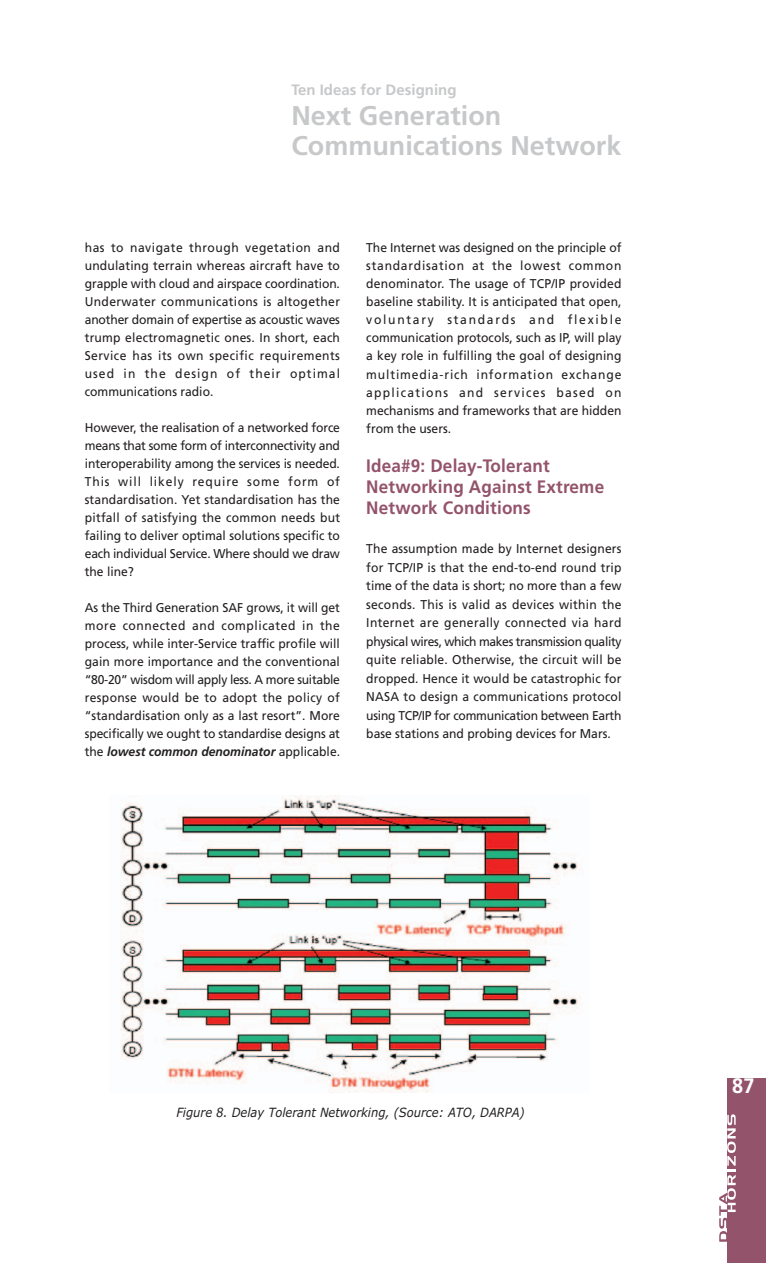
<style>
.page{position:relative;width:766px;height:1263px;background:#fff}
.page>*{position:absolute;margin:0;border:0;box-sizing:border-box;transform-origin:0 0}
.t1{font:700 27px/30px "Frutiger";color:#c7c8ca}
.t2{font:700 21px "Frutiger";color:#fff;scale:.95 1}
.t3{font:700 18px/21px "Frutiger";letter-spacing:.01em;color:#93536b;scale:.95 1}
.t4{font:700 15px "Frutiger";color:#c7c8ca}
.t5{font:12.75px/18px "Frutiger";color:#231f20;text-align:justify;scale:.95 1}
.t6{font:italic 12.75px "Verdana";color:#231f20;scale:.9 1}
.t7{font:italic 700 12.75px "Frutiger LT";color:#231f20;scale:.95 1}
.s1{font-family:"Frutiger";font-weight:400;font-style:normal}
</style>
<div class="page">
<div style="left:727px;top:1078px;width:38px;height:185px;background:#93536b"></div>
<svg style="left:719px;top:1114px;width:16px;height:128px"></svg>
<img style="left:120px;top:795px;width:461px;height:297px">
<p class="t4" style="left:291px;top:84px;width:167px">Ten Ideas for Designing</p>
<h1 class="t1" style="left:291px;top:103px;width:331px">Next Generation<br>Communications Network</h1>
<p class="t5" style="left:85px;top:239px;width:270px">has to navigate through vegetation and undulating terrain whereas aircraft have to grapple with cloud and airspace coordination.<br>Underwater communications is altogether another domain of expertise as acoustic waves trump electromagnetic ones. In short, each Service has its own specific requirements used in the design of their optimal communications radio.</p>
<p class="t5" style="left:85px;top:419px;width:270px">However, the realisation of a networked force means that some form of interconnectivity and interoperability among the services is needed.<br>This will likely require some form of standardisation. Yet standardisation has the pitfall of satisfying the common needs but failing to deliver optimal solutions specific to each individual Service. Where should we draw the line?</p>
<p class="t5" style="left:85px;top:599px;width:270px">As the Third Generation SAF grows, it will get more connected and complicated in the process, while inter-Service traffic profile will gain more importance and the conventional “80-20” wisdom will apply less. A more suitable response would be to adopt the policy of “standardisation only as a last resort”. More specifically we ought to standardise designs at</p>
<p class="t7" style="left:85px;top:746px;width:270px"><span class="s1">the</span> lowest common denominator <span class="s1">applicable.</span></p>
<p class="t5" style="left:366px;top:240px;width:270px">The Internet was designed on the principle of standardisation at the lowest common denominator. The usage of TCP/IP provided baseline stability. It is anticipated that open, voluntary standards and flexible communication protocols, such as IP, will play a key role in fulfilling the goal of designing multimedia-rich information exchange applications and services based on mechanisms and frameworks that are hidden from the users.</p>
<h3 class="t3" style="left:366px;top:456px;width:252px">Idea#9: Delay-Tolerant<br>Networking Against Extreme<br>Network Conditions</h3>
<p class="t5" style="left:366px;top:540px;width:270px;line-height:18.6px">The assumption made by Internet designers for TCP/IP is that the end-to-end round trip time of the data is short; no more than a few seconds. This is valid as devices within the Internet are generally connected via hard physical wires, which makes transmission quality quite reliable. Otherwise, the circuit will be dropped. Hence it would be catastrophic for NASA to design a communications protocol using TCP/IP for communication between Earth base stations and probing devices for Mars.</p>
<p class="t6" style="left:176px;top:1108px;width:388px">Figure 8. Delay Tolerant Networking, (Source: ATO, DARPA)</p>
<h2 class="t2" style="left:732px;top:1077px;width:25px">87</h2>
</div>
